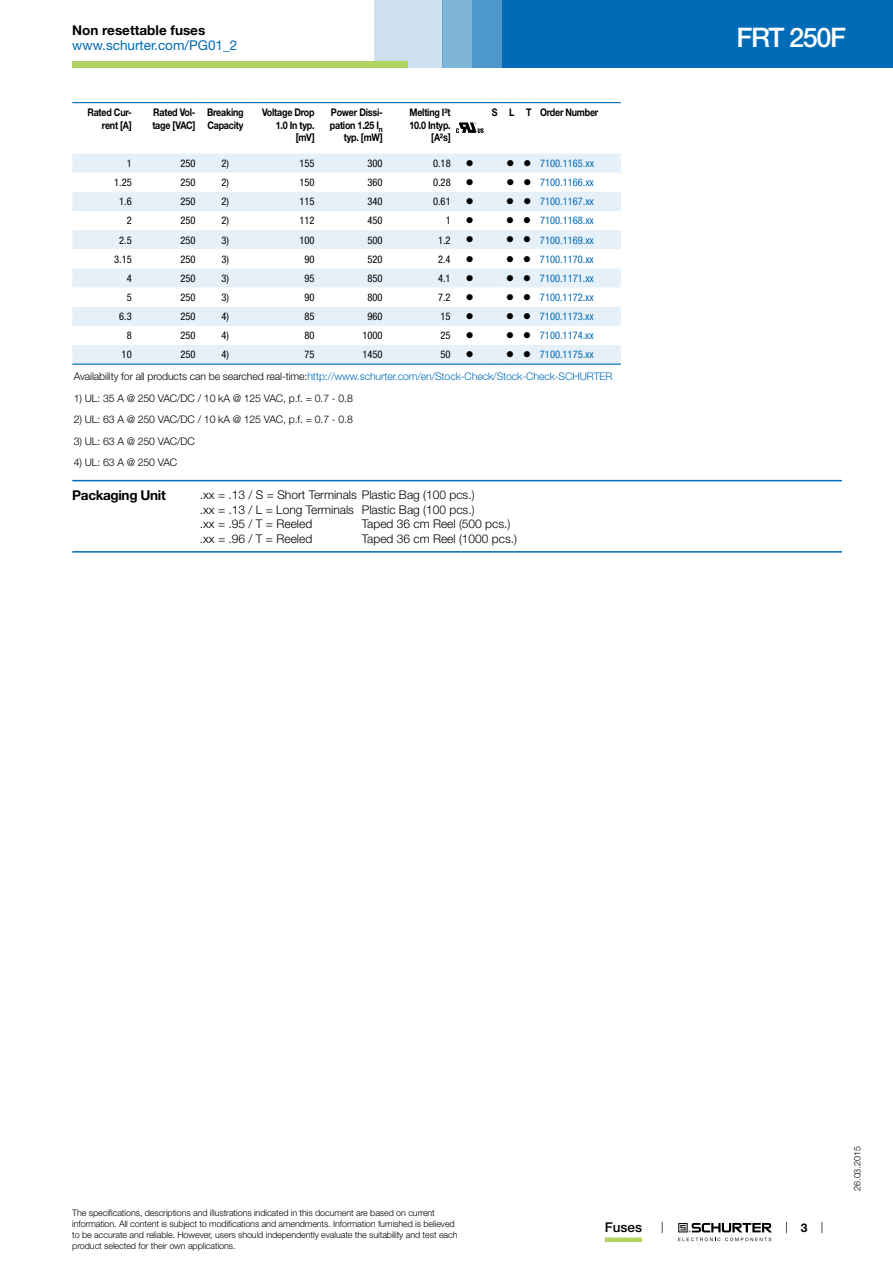
<style>
.page{position:relative;width:893px;height:1263px;background:#fff}
.page>*{position:absolute;margin:0;border:0;box-sizing:border-box;transform-origin:0 0}
.t1{font:500 27px "Helvetica Neue LT";letter-spacing:-.05em;color:#fff}
.t2{font:13.5px "Helvetica Neue LT";color:#006bb6}
.t3{font:700 13.5px "Helvetica Neue LT";color:#000}
.t4{font:700 13.5px "Helvetica Neue LT";letter-spacing:-.025em;color:#000}
.t5{font:500 13.5px "Helvetica Neue LT";color:#000}
.t6{font:300 12px/14.4px "Helvetica Neue LT";color:#000;text-align:justify}
.t7{font:700 12px "Helvetica Neue LT";color:#000}
.t8{font:condensed 10.5px "Helvetica Neue LT";color:#000}
.t9{font:700 10.5px/12.6px "Helvetica Neue LT";letter-spacing:-.025em;color:#000;text-align:right;scale:.85 1}
.t10{font:condensed 10.5px "Helvetica Neue LT";color:#006bb6}
.t11{font:300 10.5px/22px "Helvetica Neue LT";letter-spacing:-.01em;color:#006bb6}
.t12{font:300 10.5px "Helvetica Neue LT";letter-spacing:-.01em;color:#000}
.t13{font:10.5px "Wingdings";color:#000}
.t14{font:300 9px/10.8px "Helvetica Neue LT";letter-spacing:-.01em;color:#000}
.s1{color:#000}
.s2{font-weight:400;font-stretch:condensed}
</style>
<div class="page">
<svg style="left:678px;top:1223px;width:94px;height:18px"></svg>
<div style="left:502px;top:0;width:391px;height:68px;background:#006bb6"></div>
<div style="left:442px;top:0;width:30px;height:68px;background:#80b5da"></div>
<div style="left:472px;top:0;width:30px;height:68px;background:#4d97cc"></div>
<div style="left:374px;top:0;width:68px;height:68px;background:#cde1f0"></div>
<div style="left:72px;top:62px;width:336px;height:6px;background:#b0d361"></div>
<div style="left:605px;top:1237px;width:37px;height:5px;background:#b0d361"></div>
<div style="left:72px;top:154px;width:549px;height:19px;background:#e6f0f8"></div>
<svg style="left:72px;top:192px;width:549px;height:172px;fill:#e6f0f8"></svg>
<hr style="left:72px;top:364px;width:64px;height:1px;background:#006bb6">
<hr style="left:136px;top:364px;width:64px;height:1px;background:#006bb6">
<hr style="left:200px;top:364px;width:51px;height:1px;background:#006bb6">
<hr style="left:251px;top:364px;width:68px;height:1px;background:#006bb6">
<hr style="left:319px;top:364px;width:68px;height:1px;background:#006bb6">
<hr style="left:387px;top:364px;width:68px;height:1px;background:#006bb6">
<hr style="left:455px;top:364px;width:30px;height:1px;background:#006bb6">
<svg style="left:485px;top:364px;width:51px;height:1px"></svg>
<hr style="left:536px;top:364px;width:85px;height:1px;background:#006bb6">
<svg style="left:72px;top:102px;width:549px;height:32px"></svg>
<hr style="left:72px;top:480px;width:770px;height:1px;background:#006bb6">
<hr style="left:72px;top:551px;width:770px;height:2px;background:#006bb6">
<h2 class="t3" style="left:72px;top:22px;width:135px">Non resettable fuses</h2>
<h2 class="t2" style="left:72px;top:37px;width:166px">www.schurter.com/PG01_2</h2>
<p class="t9" style="left:88px;top:106px;width:54px">Rated Cur&shy;rent [A]</p>
<p class="t9" style="left:152px;top:106px;width:52px;text-align:left">Rated Vol&shy;tage [VAC]</p>
<p class="t9" style="left:207px;top:106px;width:44px;text-align:left">Breaking<br>Capacity</p>
<p class="t9" style="left:262px;top:106px;width:63px">Voltage Drop<br>1.0 In typ. [mV]</p>
<p class="t9" style="left:330px;top:106px;width:64px">Power Dissi&shy;pation 1.25 I<sub>n </sub>typ. [mW]</p>
<p class="t9" style="left:409px;top:106px;width:50px">Melting I²t<br>10.0 Intyp. [A²s]</p>
<p class="t9" style="left:492px;top:106px;width:127px">S L T Order Number</p>
<p class="t8" style="left:127px;top:157px;width:7px">1</p>
<p class="t8" style="left:180px;top:157px;width:17px">250</p>
<p class="t8" style="left:222px;top:157px;width:9px">2)</p>
<p class="t8" style="left:300px;top:157px;width:17px">155</p>
<p class="t8" style="left:368px;top:157px;width:17px">300</p>
<p class="t8" style="left:433px;top:157px;width:19px">0.18</p>
<p class="t13" style="left:466px;top:157px;width:9px">●</p>
<p class="t10" style="left:506px;top:157px;width:89px"><span class="s1">●</span> <span class="s1">●</span> 7100.1165.xx</p>
<p class="t8" style="left:114px;top:176px;width:19px">1.25</p>
<p class="t8" style="left:180px;top:176px;width:17px">250</p>
<p class="t8" style="left:222px;top:176px;width:9px">2)</p>
<p class="t8" style="left:300px;top:176px;width:17px">150</p>
<p class="t8" style="left:368px;top:176px;width:17px">360</p>
<p class="t8" style="left:433px;top:176px;width:19px">0.28</p>
<p class="t13" style="left:466px;top:177px;width:9px">●</p>
<p class="t10" style="left:506px;top:176px;width:89px"><span class="s1">●</span> <span class="s1">●</span> 7100.1166.xx</p>
<p class="t8" style="left:119px;top:195px;width:14px">1.6</p>
<p class="t8" style="left:180px;top:195px;width:17px">250</p>
<p class="t8" style="left:222px;top:195px;width:9px">2)</p>
<p class="t8" style="left:299px;top:195px;width:17px">115</p>
<p class="t8" style="left:368px;top:195px;width:17px">340</p>
<p class="t8" style="left:433px;top:195px;width:19px">0.61</p>
<p class="t13" style="left:466px;top:196px;width:9px">●</p>
<p class="t10" style="left:506px;top:195px;width:89px"><span class="s1">●</span> <span class="s1">●</span> 7100.1167.xx</p>
<p class="t8" style="left:127px;top:215px;width:7px">2</p>
<p class="t8" style="left:180px;top:215px;width:17px">250</p>
<p class="t8" style="left:222px;top:215px;width:9px">2)</p>
<p class="t8" style="left:299px;top:215px;width:17px">112</p>
<p class="t8" style="left:368px;top:215px;width:17px">450</p>
<p class="t8" style="left:446px;top:215px;width:7px">1</p>
<p class="t13" style="left:466px;top:215px;width:9px">●</p>
<p class="t10" style="left:506px;top:215px;width:89px"><span class="s1">●</span> <span class="s1">●</span> 7100.1168.xx</p>
<p class="t8" style="left:119px;top:234px;width:14px">2.5</p>
<p class="t8" style="left:180px;top:234px;width:17px">250</p>
<p class="t8" style="left:222px;top:234px;width:9px">3)</p>
<p class="t8" style="left:299px;top:234px;width:17px">100</p>
<p class="t8" style="left:368px;top:234px;width:17px">500</p>
<p class="t8" style="left:438px;top:234px;width:14px">1.2</p>
<p class="t13" style="left:466px;top:234px;width:9px">●</p>
<p class="t10" style="left:506px;top:234px;width:89px"><span class="s1">●</span> <span class="s1">●</span> 7100.1169.xx</p>
<p class="t8" style="left:114px;top:253px;width:19px">3.15</p>
<p class="t8" style="left:180px;top:253px;width:17px">250</p>
<p class="t8" style="left:222px;top:253px;width:9px">3)</p>
<p class="t8" style="left:305px;top:253px;width:12px">90</p>
<p class="t8" style="left:367px;top:253px;width:17px">520</p>
<p class="t8" style="left:438px;top:253px;width:14px">2.4</p>
<p class="t13" style="left:466px;top:253px;width:9px">●</p>
<p class="t10" style="left:506px;top:253px;width:89px"><span class="s1">●</span> <span class="s1">●</span> 7100.1170.xx</p>
<p class="t8" style="left:127px;top:272px;width:7px">4</p>
<p class="t8" style="left:180px;top:272px;width:17px">250</p>
<p class="t8" style="left:222px;top:272px;width:9px">3)</p>
<p class="t8" style="left:304px;top:272px;width:12px">95</p>
<p class="t8" style="left:367px;top:272px;width:17px">850</p>
<p class="t8" style="left:438px;top:272px;width:14px">4.1</p>
<p class="t13" style="left:466px;top:272px;width:9px">●</p>
<p class="t10" style="left:506px;top:272px;width:89px"><span class="s1">●</span> <span class="s1">●</span> 7100.1171.xx</p>
<p class="t8" style="left:127px;top:291px;width:7px">5</p>
<p class="t8" style="left:180px;top:291px;width:17px">250</p>
<p class="t8" style="left:221px;top:291px;width:9px">3)</p>
<p class="t8" style="left:304px;top:291px;width:12px">90</p>
<p class="t8" style="left:367px;top:291px;width:17px">800</p>
<p class="t8" style="left:438px;top:291px;width:14px">7.2</p>
<p class="t13" style="left:466px;top:291px;width:9px">●</p>
<p class="t10" style="left:506px;top:291px;width:89px"><span class="s1">●</span> <span class="s1">●</span> 7100.1172.xx</p>
<p class="t8" style="left:119px;top:310px;width:14px">6.3</p>
<p class="t8" style="left:180px;top:310px;width:17px">250</p>
<p class="t8" style="left:221px;top:310px;width:9px">4)</p>
<p class="t8" style="left:304px;top:310px;width:12px">85</p>
<p class="t8" style="left:367px;top:310px;width:17px">960</p>
<p class="t8" style="left:441px;top:310px;width:12px">15</p>
<p class="t13" style="left:466px;top:310px;width:9px">●</p>
<p class="t10" style="left:506px;top:310px;width:89px"><span class="s1">●</span> <span class="s1">●</span> 7100.1173.xx</p>
<p class="t8" style="left:127px;top:329px;width:7px">8</p>
<p class="t8" style="left:180px;top:329px;width:17px">250</p>
<p class="t8" style="left:221px;top:329px;width:9px">4)</p>
<p class="t8" style="left:304px;top:329px;width:12px">80</p>
<p class="t8" style="left:362px;top:329px;width:22px">1000</p>
<p class="t8" style="left:441px;top:329px;width:12px">25</p>
<p class="t13" style="left:466px;top:330px;width:9px">●</p>
<p class="t10" style="left:506px;top:329px;width:89px"><span class="s1">●</span> <span class="s1">●</span> 7100.1174.xx</p>
<p class="t8" style="left:122px;top:349px;width:12px">10</p>
<p class="t8" style="left:180px;top:349px;width:17px">250</p>
<p class="t8" style="left:221px;top:349px;width:9px">4)</p>
<p class="t8" style="left:304px;top:349px;width:12px">75</p>
<p class="t8" style="left:362px;top:349px;width:22px">1450</p>
<p class="t8" style="left:441px;top:349px;width:12px">50</p>
<p class="t13" style="left:466px;top:349px;width:9px">●</p>
<p class="t11" style="left:74px;top:343px;width:540px;text-indent:432px"><span class="s1">●</span> <span class="s1">●</span> <span class="s2">7100.1175.xx<br></span><span class="s1">Availability for all products can be searched real-time:</span>http://www.schurter.com/en/Stock-Check/Stock-Check-SCHURTER</p>
<p class="t12" style="left:74px;top:392px;width:280px">1) UL: 35 A @ 250 VAC/DC / 10 kA @ 125 VAC, p.f. = 0.7 - 0.8</p>
<p class="t12" style="left:74px;top:413px;width:280px">2) UL: 63 A @ 250 VAC/DC / 10 kA @ 125 VAC, p.f. = 0.7 - 0.8</p>
<p class="t12" style="left:74px;top:435px;width:123px">3) UL: 63 A @ 250 VAC/DC</p>
<p class="t12" style="left:74px;top:456px;width:105px">4) UL: 63 A @ 250 VAC</p>
<h2 class="t4" style="left:72px;top:487px;width:95px">Packaging Unit</h2>
<h3 class="t6" style="left:200px;top:488px;width:276px">.xx = .13 / S = Short Terminals Plastic Bag (100 pcs.) .xx = .13 / L = Long Terminals Plastic Bag (100 pcs.) .xx = .95 / T = Reeled</h3>
<h3 class="t6" style="left:362px;top:516px;width:150px">Taped 36 cm Reel (500 pcs.)</h3>
<h3 class="t6" style="left:200px;top:531px;width:114px">.xx = .96 / T = Reeled</h3>
<h3 class="t6" style="left:362px;top:531px;width:157px">Taped 36 cm Reel (1000 pcs.)</h3>
<h1 class="t1" style="left:736px;top:21px;width:111px">FRT 250F</h1>
<p class="t14" style="left:72px;top:1207px;width:387px">The specifications, descriptions and illustrations indicated in this document are based on current information. All content is subject to modifications and amendments. Information furnished is believed to be accurate and reliable. However, users should independently evaluate the suitability and test each product selected for their own applications.</p>
<h2 class="t5" style="left:605px;top:1219px;width:39px">Fuses</h2>
<h3 class="t7" style="left:801px;top:1220px;width:8px">3</h3>
<p class="t14" style="left:852px;top:1191px;width:46px;rotate:-90deg">26.03.2015</p>
</div>
